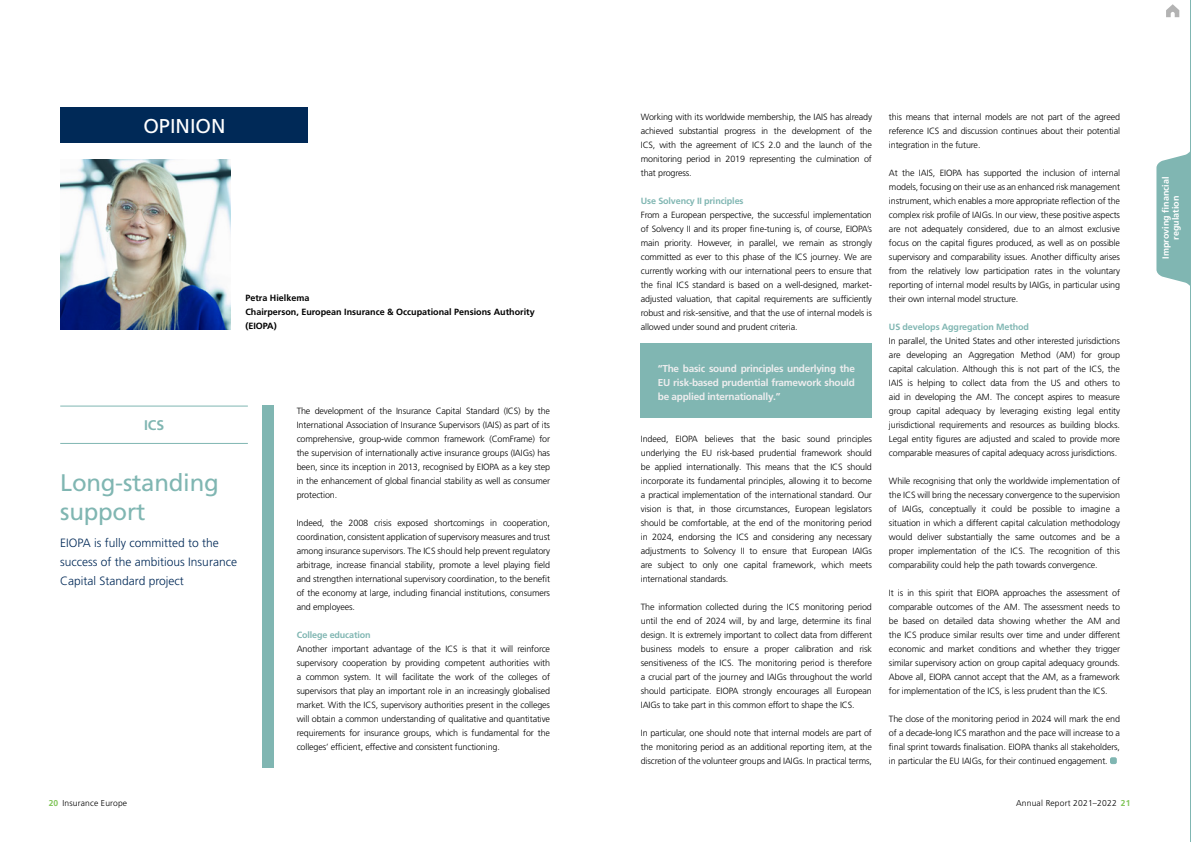
<style>
.page{position:relative;width:1191px;height:842px;background:#fff}
.page>*{position:absolute;margin:0;border:0;box-sizing:border-box;transform-origin:0 0}
.t1{font:24px/28.8px "Frutiger LT Pro";letter-spacing:-.01em;color:#80b6b2}
.t2{font:20px "Frutiger LT Pro";color:#fff}
.t3{font:700 14px "Frutiger LT Pro";color:#80b6b2}
.t4{font:300 12px/19px "Frutiger LT Pro";color:#002957}
.t5{font:700 10px/14px "Frutiger LT Pro";letter-spacing:-.025em;color:#ededee;text-align:justify}
.t6{font:300 9px/14px "Frutiger LT Pro";letter-spacing:-.015em;color:#000;text-align:justify}
.t7{font:700 9px/14px "Frutiger LT Pro";color:#000}
.t8{font:700 9px "Frutiger LT Pro";letter-spacing:-.015em;color:#80b6b2}
.t9{font:700 9px/10px "Frutiger LT Pro";color:#fff;text-align:center}
.t10{font:300 8.5px "Frutiger LT Pro";letter-spacing:.02em;color:#000}
.s1{font-weight:700;color:#82c55b}
</style>
<div class="page">
<svg style="left:1156px;top:151px;width:34px;height:135px;background:#8ebeba"></svg>
<hr style="left:1190px;top:0;width:1px;height:842px;background:#80b6b2">
<svg style="left:1166px;top:4px;width:13px;height:13px"></svg>
<div style="left:263px;top:405px;width:11px;height:363px;background:#80b6b2"></div>
<hr style="left:60px;top:406px;width:188px;height:1px;background:#80b6b2">
<hr style="left:60px;top:443px;width:188px;height:1px;background:#80b6b2">
<img style="left:61px;top:159px;width:170px;height:171px">
<div style="left:61px;top:108px;width:247px;height:35px;background:#002957"></div>
<div style="left:1110px;top:757px;width:6px;height:7px;background:#80b6b2;border-radius:2px"></div>
<div style="left:641px;top:343px;width:231px;height:74px;background:#80b6b2"></div>
<h2 class="t2" style="left:143px;top:114px;width:84px">OPINION</h2>
<p class="t6" style="left:641px;top:110px;width:233px">Working with its worldwide membership, the IAIS has already achieved substantial progress in the development of the ICS, with the agreement of ICS 2.0 and the launch of the monitoring period in 2019 representing the culmination of that progress.</p>
<p class="t8" style="left:641px;top:196px;width:104px">Use Solvency II principles</p>
<p class="t6" style="left:641px;top:208px;width:233px">From a European perspective, the successful implementation of Solvency II and its proper fine-tuning is, of course, EIOPA’s main priority. However, in parallel, we remain as strongly committed as ever to this phase of the ICS journey. We are currently working with our international peers to ensure that the final ICS standard is based on a well-designed, market&shy;adjusted valuation, that capital requirements are sufficiently robust and risk-sensitive, and that the use of internal models is allowed under sound and prudent criteria.</p>
<p class="t7" style="left:245px;top:291px;width:291px">Petra Hielkema<br>Chairperson, European Insurance &amp; Occupational Pensions Authority (EIOPA)</p>
<h3 class="t3" style="left:144px;top:417px;width:21px">ICS</h3>
<h1 class="t1" style="left:60px;top:468px;width:160px">Long-standing support</h1>
<h3 class="t4" style="left:60px;top:533px;width:178px">EIOPA is fully committed to the success of the ambitious Insurance<br>Capital Standard project</h3>
<p class="t10" style="left:49px;top:798px;width:80px"><span class="s1">20</span> Insurance Europe</p>
<p class="t6" style="left:297px;top:404px;width:255px">The development of the Insurance Capital Standard (ICS) by the International Association of Insurance Supervisors (IAIS) as part of its comprehensive, group-wide common framework (ComFrame) for the supervision of internationally active insurance groups (IAIGs) has been, since its inception in 2013, recognised by EIOPA as a key step in the enhancement of global financial stability as well as consumer protection.</p>
<p class="t6" style="left:297px;top:516px;width:255px">Indeed, the 2008 crisis exposed shortcomings in cooperation, coordination, consistent application of supervisory measures and trust among insurance supervisors. The ICS should help prevent regulatory arbitrage, increase financial stability, promote a level playing field and strengthen international supervisory coordination, to the benefit of the economy at large, including financial institutions, consumers and employees.</p>
<p class="t8" style="left:297px;top:630px;width:75px">College education</p>
<p class="t6" style="left:297px;top:642px;width:255px">Another important advantage of the ICS is that it will reinforce supervisory cooperation by providing competent authorities with a common system. It will facilitate the work of the colleges of supervisors that play an important role in an increasingly globalised market. With the ICS, supervisory authorities present in the colleges will obtain a common understanding of qualitative and quantitative requirements for insurance groups, which is fundamental for the colleges’ efficient, effective and consistent functioning.</p>
<p class="t5" style="left:658px;top:362px;width:199px">“The basic sound principles underlying the EU risk-based prudential framework should be applied internationally.”</p>
<p class="t6" style="left:641px;top:432px;width:233px">Indeed, EIOPA believes that the basic sound principles underlying the EU risk-based prudential framework should be applied internationally. This means that the ICS should incorporate its fundamental principles, allowing it to become a practical implementation of the international standard. Our vision is that, in those circumstances, European legislators should be comfortable, at the end of the monitoring period in 2024, endorsing the ICS and considering any necessary adjustments to Solvency II to ensure that European IAIGs are subject to only one capital framework, which meets international standards.</p>
<p class="t6" style="left:641px;top:600px;width:233px">The information collected during the ICS monitoring period until the end of 2024 will, by and large, determine its final design. It is extremely important to collect data from different business models to ensure a proper calibration and risk sensitiveness of the ICS. The monitoring period is therefore a crucial part of the journey and IAIGs throughout the world should participate. EIOPA strongly encourages all European IAIGs to take part in this common effort to shape the ICS.</p>
<p class="t6" style="left:641px;top:726px;width:233px">In particular, one should note that internal models are part of the monitoring period as an additional reporting item, at the discretion of the volunteer groups and IAIGs. In practical terms,</p>
<p class="t6" style="left:889px;top:110px;width:233px">this means that internal models are not part of the agreed reference ICS and discussion continues about their potential integration in the future.</p>
<p class="t6" style="left:889px;top:166px;width:233px">At the IAIS, EIOPA has supported the inclusion of internal models, focusing on their use as an enhanced risk management instrument, which enables a more appropriate reflection of the complex risk profile of IAIGs. In our view, these positive aspects are not adequately considered, due to an almost exclusive focus on the capital figures produced, as well as on possible supervisory and comparability issues. Another difficulty arises from the relatively low participation rates in the voluntary reporting of internal model results by IAIGs, in particular using their own internal model structure.</p>
<p class="t8" style="left:889px;top:322px;width:141px">US develops Aggregation Method</p>
<p class="t6" style="left:889px;top:334px;width:233px">In parallel, the United States and other interested jurisdictions are developing an Aggregation Method (AM) for group capital calculation. Although this is not part of the ICS, the IAIS is helping to collect data from the US and others to aid in developing the AM. The concept aspires to measure group capital adequacy by leveraging existing legal entity jurisdictional requirements and resources as building blocks.<br>Legal entity figures are adjusted and scaled to provide more comparable measures of capital adequacy across jurisdictions.</p>
<p class="t6" style="left:889px;top:474px;width:233px">While recognising that only the worldwide implementation of the ICS will bring the necessary convergence to the supervision of IAIGs, conceptually it could be possible to imagine a situation in which a different capital calculation methodology would deliver substantially the same outcomes and be a proper implementation of the ICS. The recognition of this comparability could help the path towards convergence.</p>
<p class="t6" style="left:889px;top:586px;width:233px">It is in this spirit that EIOPA approaches the assessment of comparable outcomes of the AM. The assessment needs to be based on detailed data showing whether the AM and the ICS produce similar results over time and under different economic and market conditions and whether they trigger similar supervisory action on group capital adequacy grounds.<br>Above all, EIOPA cannot accept that the AM, as a framework for implementation of the ICS, is less prudent than the ICS.</p>
<p class="t6" style="left:889px;top:712px;width:233px">The close of the monitoring period in 2024 will mark the end of a decade-long ICS marathon and the pace will increase to a final sprint towards finalisation. EIOPA thanks all stakeholders, in particular the EU IAIGs, for their continued engagement.</p>
<p class="t10" style="left:1016px;top:798px;width:116px">Annual Report 2021–2022 <span class="s1">21</span></p>
<p class="t9" style="left:1160px;top:259px;width:83px;rotate:-90deg">Improving financial regulation</p>
</div>
